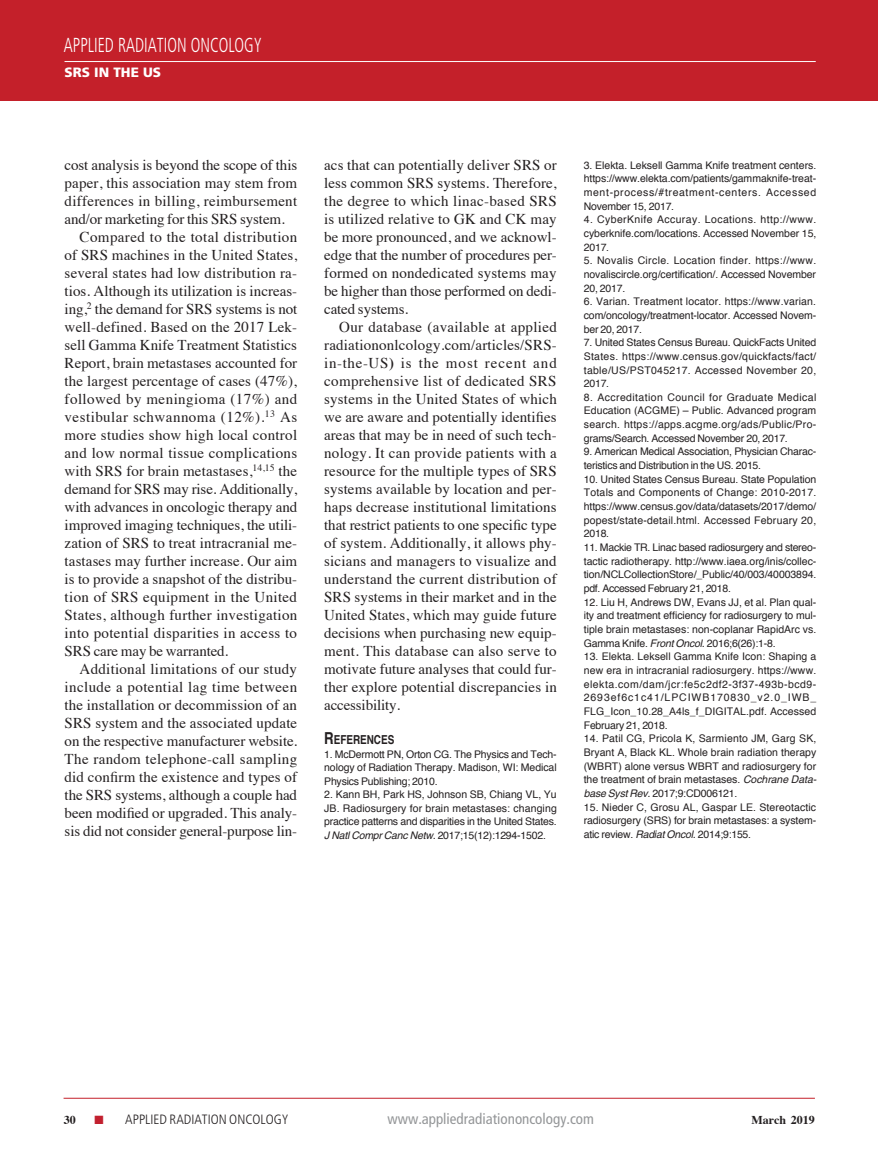
<style>
.page{position:relative;width:878px;height:1175px;background:#fff}
.page>*{position:absolute;margin:0;border:0;box-sizing:border-box;transform-origin:0 0}
.t1{font:300 condensed 20.25px "Frutiger";color:#fff;scale:.8 1}
.Article_body_copy{font:15px/18px "Times";letter-spacing:-.01em;color:#231f20;text-align:justify}
.t2{font:condensed 15px "Frutiger";color:#949698}
.t3{font:300 condensed 13.5px "Frutiger";color:#231f20}
.t4{font:900 13.5px "Frutiger";color:#fff}
.Article_References_S{font:700 12.3px "Helvetica";color:#231f20;scale:.8 1}
.t5{font:700 12px "Times";color:#231f20}
.Article_References{font:10.5px/13.6px "Helvetica";letter-spacing:-.01em;color:#231f20;text-align:justify}
.s1{font-weight:700}
.s2{font-size:16.5px}
.s3{font-style:italic}
.s4{color:#c2202f}
</style>
<div class="page">
<div style="left:0;top:0;width:877px;height:101px;background:#c4202a"></div>
<hr style="left:877px;top:0;width:1px;height:101px;background:#c4202a">
<hr style="left:64px;top:1097px;width:750px;height:1px;background:#c4202a">
<hr style="left:64px;top:61px;width:751px;height:1px;background:#fff">
<h1 class="t1" style="left:64px;top:34px;width:249px">APPLIED RADIATION ONCOLOGY</h1>
<p class="t4" style="left:65px;top:64px;width:98px">SRS IN THE US</p>
<p class="Article_body_copy" style="left:65px;top:154px;width:234px">cost analysis is beyond the scope of this paper, this association may stem from differences in billing, reimbursement and/or marketing for this SRS system.</p>
<p class="Article_body_copy" style="left:65px;top:226px;width:234px;text-indent:15px">Compared to the total distribution of SRS machines in the United States, several states had low distribution ra&shy;tios. Although its utilization is increas&shy;ing,<sup>2</sup> the demand for SRS systems is not well-defined. Based on the 2017 Lek&shy;sell Gamma Knife Treatment Statistics Report, brain metastases accounted for the largest percentage of cases (47%), followed by meningioma (17%) and vestibular schwannoma (12%).<sup>13</sup> As more studies show high local control and low normal tissue complications with SRS for brain metastases,<sup>14,15</sup> the demand for SRS may rise. Additionally, with advances in oncologic therapy and improved imaging techniques, the utili&shy;zation of SRS to treat intracranial me&shy;tastases may further increase. Our aim is to provide a snapshot of the distribu&shy;tion of SRS equipment in the United States, although further investigation into potential disparities in access to SRS care may be warranted.</p>
<p class="Article_body_copy" style="left:65px;top:658px;width:234px;text-indent:15px">Additional limitations of our study include a potential lag time between the installation or decommission of an SRS system and the associated update on the respective manufacturer website.<br>The random telephone-call sampling did confirm the existence and types of the SRS systems, although a couple had been modified or upgraded. This analy&shy;sis did not consider general-purpose lin-</p>
<p class="Article_body_copy" style="left:324px;top:154px;width:234px">acs that can potentially deliver SRS or less common SRS systems. Therefore, the degree to which linac-based SRS is utilized relative to GK and CK may be more pronounced, and we acknowl&shy;edge that the number of procedures per&shy;formed on nondedicated systems may be higher than those performed on dedi&shy;cated systems.</p>
<p class="Article_body_copy" style="left:324px;top:316px;width:234px;text-indent:15px">Our database (available at applied radiationonlcology.com/articles/SRS&shy;in-the-US<span class="s1">)</span> is the most recent and comprehensive list of dedicated SRS systems in the United States of which we are aware and potentially identifies areas that may be in need of such tech&shy;nology. It can provide patients with a resource for the multiple types of SRS systems available by location and per&shy;haps decrease institutional limitations that restrict patients to one specific type of system. Additionally, it allows phy&shy;sicians and managers to visualize and understand the current distribution of SRS systems in their market and in the United States, which may guide future decisions when purchasing new equip&shy;ment. This database can also serve to motivate future analyses that could fur&shy;ther explore potential discrepancies in accessibility.</p>
<p class="Article_References_S" style="left:324px;top:730px;width:89px"><span class="s2">R</span>EFERENCES</p>
<p class="Article_References" style="left:324px;top:747px;width:234px">1. McDermott PN, Orton CG. The Physics and Tech&shy;nology of Radiation Therapy. Madison, WI: Medical Physics Publishing; 2010.</p>
<p class="Article_References" style="left:324px;top:788px;width:234px">2. Kann BH, Park HS, Johnson SB, Chiang VL, Yu JB. Radiosurgery for brain metastases: changing practice patterns and disparities in the United States.<br><span class="s3">J Natl Compr Canc Netw.</span> 2017;15(12):1294-1502.</p>
<p class="Article_References" style="left:583px;top:158px;width:234px">3. Elekta. Leksell Gamma Knife treatment centers. https://www.elekta.com/patients/gammaknife-treat&shy;ment-process/#treatment-centers. Accessed November 15, 2017.</p>
<p class="Article_References" style="left:583px;top:213px;width:234px">4. CyberKnife Accuray. Locations. http://www. cyberknife.com/locations. Accessed November 15, 2017.</p>
<p class="Article_References" style="left:583px;top:254px;width:234px">5. Novalis Circle. Location finder. https://www. novaliscircle.org/certification/. Accessed November 20, 2017.</p>
<p class="Article_References" style="left:583px;top:295px;width:234px">6. Varian. Treatment locator. https://www.varian. com/oncology/treatment-locator. Accessed Novem&shy;ber 20, 2017.</p>
<p class="Article_References" style="left:583px;top:336px;width:234px">7. United States Census Bureau. QuickFacts United States. https://www.census.gov/quickfacts/fact/ table/US/PST045217. Accessed November 20, 2017.</p>
<p class="Article_References" style="left:583px;top:390px;width:234px">8. Accreditation Council for Graduate Medical Education (ACGME) – Public. Advanced program search. https://apps.acgme.org/ads/Public/Pro&shy;grams/Search. Accessed November 20, 2017.</p>
<p class="Article_References" style="left:583px;top:445px;width:234px">9. American Medical Association, Physician Charac&shy;teristics and Distribution in the US. 2015.</p>
<p class="Article_References" style="left:583px;top:472px;width:234px">10. United States Census Bureau. State Population Totals and Components of Change: 2010-2017. https://www.census.gov/data/datasets/2017/demo/ popest/state-detail.html. Accessed February 20, 2018.</p>
<p class="Article_References" style="left:583px;top:541px;width:234px">11. Mackie TR. Linac based radiosurgery and stereo&shy;tactic radiotherapy. http://www.iaea.org/inis/collec&shy;tion/NCLCollectionStore/_Public/40/003/40003894. pdf. Accessed February 21, 2018.</p>
<p class="Article_References" style="left:583px;top:595px;width:234px">12. Liu H, Andrews DW, Evans JJ, et al. Plan qual&shy;ity and treatment efficiency for radiosurgery to mul&shy;tiple brain metastases: non-coplanar RapidArc vs.<br>Gamma Knife. <span class="s3">Front Oncol.</span> 2016;6(26):1-8.</p>
<p class="Article_References" style="left:583px;top:650px;width:234px">13. Elekta. Leksell Gamma Knife Icon: Shaping a new era in intracranial radiosurgery. https://www. elekta.com/dam/jcr:fe5c2df2-3f37-493b-bcd9- 2693ef6c1c41/LPCIWB170830_v2.0_IWB_ FLG_Icon_10.28_A4ls_f_DIGITAL.pdf. Accessed February 21, 2018.</p>
<p class="Article_References" style="left:583px;top:732px;width:234px">14. Patil CG, Pricola K, Sarmiento JM, Garg SK, Bryant A, Black KL. Whole brain radiation therapy (WBRT) alone versus WBRT and radiosurgery for the treatment of brain metastases. <span class="s3">Cochrane Data&shy;base Syst Rev.</span> 2017;9:CD006121.</p>
<p class="Article_References" style="left:583px;top:800px;width:234px">15. Nieder C, Grosu AL, Gaspar LE. Stereotactic radiosurgery (SRS) for brain metastases: a system&shy;atic review. <span class="s3">Radiat Oncol.</span> 2014;9:155.</p>
<p class="t5" style="left:64px;top:1108px;width:13px">30</p>
<p class="t3" style="left:95px;top:1111px;width:195px"><span class="s4">■</span> APPLIED RADIATION ONCOLOGY</p>
<p class="t2" style="left:387px;top:1110px;width:208px">www.appliedradiationoncology.com</p>
<p class="t5" style="left:751px;top:1108px;width:65px">March 2019</p>
</div>
